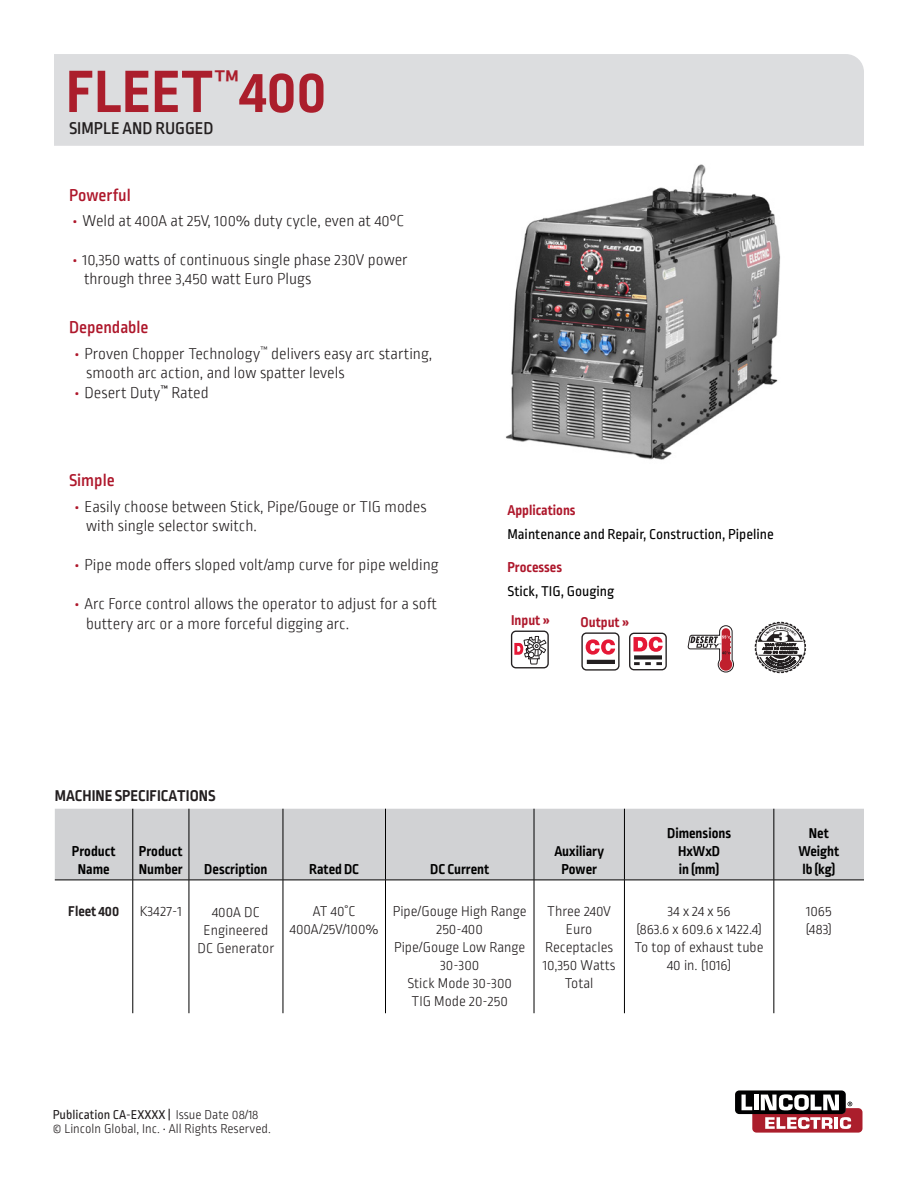
<style>
.page{position:relative;width:918px;height:1188px;background:#fff}
.page>*{position:absolute;margin:0;border:0;box-sizing:border-box;transform-origin:0 0}
.t1{font:700 63px "Ropa Sans Pro";color:#ab1e2c}
.t2{font:500 18px "Ropa Sans Pro";color:#ae172b}
.t3{font:500 18px "Ropa Sans Pro";color:#231f20}
.t4{font:300 16.5px/19.5px "Ropa Sans PTT";color:#231f20}
.t5{font:700 16.5px "Ropa Sans Pro";color:#231f20}
.t6{font:300 15px/18px "Ropa Sans Pro";color:#231f20;text-align:center}
.t7{font:700 15px/18px "Ropa Sans Pro";color:#000;text-align:center}
.t8{font:15px "Ropa Sans Pro";color:#000}
.t9{font:700 15px "Ropa Sans Pro";color:#ae172b}
.t10{font:700 15px "Ropa Sans Pro";color:#231f20}
.t11{font:300 13.5px/13.5px "Ropa Sans Pro";color:#231f20}
.s1{font-family:"Ropa Sans Pro";font-weight:800;color:#ae172b}
.s2{font-weight:400}
</style>
<div class="page">
<img style="left:505px;top:164px;width:275px;height:296px">
<div style="left:54px;top:54px;width:810px;height:92px;background:#dcdddf"></div>
<div style="left:735px;top:1090px;width:111px;height:24px;background:#000001;border-radius:4px"></div>
<svg style="left:742px;top:1094px;width:120px;height:39px"></svg>
<svg style="left:688px;top:626px;width:46px;height:46px"></svg>
<div style="left:629px;top:633px;width:38px;height:37px;border:1px solid #231f20;border-radius:4px"></div>
<svg style="left:634px;top:637px;width:29px;height:15px"></svg>
<div style="left:634px;top:655px;width:28px;height:5px;background:#231f20"></div>
<svg style="left:634px;top:662px;width:28px;height:3px"></svg>
<div style="left:511px;top:631px;width:38px;height:37px;border:1px solid #231f20;border-radius:4px"></div>
<svg style="left:514px;top:631px;width:33px;height:34px"></svg>
<div style="left:581px;top:632px;width:39px;height:39px;border:1px solid #231f20;border-radius:4px"></div>
<svg style="left:586px;top:639px;width:29px;height:16px"></svg>
<hr style="left:587px;top:660px;width:28px;height:4px;background:#231f20">
<div style="left:55px;top:809px;width:809px;height:71px;background:#d1d2d4"></div>
<hr style="left:133px;top:809px;width:1px;height:71px;background:#000">
<hr style="left:189px;top:809px;width:1px;height:71px;background:#000">
<hr style="left:283px;top:809px;width:1px;height:71px;background:#000">
<hr style="left:385px;top:809px;width:1px;height:71px;background:#000">
<hr style="left:534px;top:809px;width:1px;height:71px;background:#000">
<hr style="left:624px;top:809px;width:1px;height:71px;background:#000">
<hr style="left:774px;top:809px;width:1px;height:71px;background:#000">
<hr style="left:55px;top:880px;width:78px;height:1px;background:#000">
<hr style="left:133px;top:880px;width:56px;height:1px;background:#000">
<hr style="left:133px;top:880px;width:1px;height:133px;background:#000">
<hr style="left:189px;top:880px;width:94px;height:1px;background:#000">
<hr style="left:189px;top:880px;width:1px;height:133px;background:#000">
<hr style="left:283px;top:880px;width:103px;height:1px;background:#000">
<hr style="left:283px;top:880px;width:1px;height:133px;background:#000">
<hr style="left:386px;top:880px;width:148px;height:1px;background:#000">
<hr style="left:385px;top:880px;width:1px;height:133px;background:#000">
<hr style="left:534px;top:880px;width:90px;height:1px;background:#000">
<hr style="left:534px;top:880px;width:1px;height:133px;background:#000">
<hr style="left:624px;top:880px;width:150px;height:1px;background:#000">
<hr style="left:624px;top:880px;width:1px;height:133px;background:#000">
<hr style="left:774px;top:880px;width:90px;height:1px;background:#000">
<hr style="left:774px;top:880px;width:1px;height:133px;background:#000">
<svg style="left:755px;top:622px;width:51px;height:51px"></svg>
<h1 class="t1" style="left:66px;top:56px;width:262px">FLEET<sup>™</sup>400</h1>
<p class="t3" style="left:69px;top:118px;width:146px">SIMPLE AND RUGGED</p>
<p class="t2" style="left:69px;top:185px;width:63px">Powerful</p>
<p class="t4" style="left:73px;top:212px;width:332px"><span class="s1">•</span> Weld at 400A at 25V, 100% duty cycle, even at 40°C</p>
<p class="t4" style="left:84px;top:251px;width:325px;text-indent:-11px"><span class="s1">•</span> 10,350 watts of continuous single phase 230V power through three 3,450 watt Euro Plugs</p>
<p class="t2" style="left:69px;top:317px;width:81px">Dependable</p>
<p class="t4" style="left:86px;top:345px;width:348px;text-indent:-11px"><span class="s1">•</span> Proven Chopper Technology<sup>™</sup> delivers easy arc starting, smooth arc action, and low spatter levels</p>
<p class="t4" style="left:75px;top:384px;width:135px"><span class="s1">•</span> Desert Duty<sup>™</sup> Rated</p>
<p class="t2" style="left:69px;top:470px;width:47px">Simple</p>
<p class="t4" style="left:86px;top:497px;width:342px;text-indent:-11px"><span class="s1">•</span> Easily choose between Stick, Pipe/Gouge or TIG modes with single selector switch.</p>
<p class="t4" style="left:75px;top:556px;width:365px"><span class="s1">•</span> Pipe mode offers sloped volt/amp curve for pipe welding</p>
<p class="t4" style="left:86px;top:595px;width:353px;text-indent:-11px"><span class="s1">•</span> Arc Force control allows the operator to adjust for a soft buttery arc or a more forceful digging arc.</p>
<p class="t9" style="left:507px;top:502px;width:70px">Applications</p>
<p class="t8" style="left:507px;top:526px;width:268px">Maintenance and Repair, Construction, Pipeline</p>
<p class="t9" style="left:507px;top:559px;width:56px">Processes</p>
<p class="t8" style="left:507px;top:583px;width:108px">Stick, TIG, Gouging</p>
<p class="t9" style="left:511px;top:611px;width:40px">Input »</p>
<p class="t9" style="left:581px;top:613px;width:50px">Output »</p>
<p class="t5" style="left:55px;top:787px;width:162px">MACHINE SPECIFICATIONS</p>
<p class="t7" style="left:72px;top:843px;width:45px">Product<br>Name</p>
<p class="t7" style="left:139px;top:843px;width:45px;text-align:left">Product<br>Number</p>
<p class="t7" style="left:204px;top:861px;width:65px">Description</p>
<p class="t7" style="left:309px;top:861px;width:51px">Rated DC</p>
<p class="t7" style="left:430px;top:861px;width:61px">DC Current</p>
<p class="t7" style="left:554px;top:843px;width:51px">Auxiliary<br>Power</p>
<p class="t7" style="left:667px;top:825px;width:65px">Dimensions<br>HxWxD<br>in (mm)</p>
<p class="t7" style="left:798px;top:825px;width:42px">Net<br>Weight lb (kg)</p>
<p class="t10" style="left:68px;top:903px;width:52px">Fleet 400</p>
<p class="t6" style="left:140px;top:903px;width:43px">K3427-1</p>
<p class="t6" style="left:197px;top:904px;width:78px">400A DC<br>Engineered<br>DC Generator</p>
<p class="t6" style="left:290px;top:903px;width:90px">AT 40˚C<br>400A/25V/100%</p>
<p class="t6" style="left:393px;top:903px;width:136px">Pipe/Gouge High Range<br>250-400<br>Pipe/Gouge Low Range<br>30-300<br>Stick Mode 30-300<br>TIG Mode 20-250</p>
<p class="t6" style="left:543px;top:903px;width:74px">Three 240V<br>Euro<br>Receptacles<br>10,350 Watts<br>Total</p>
<p class="t6" style="left:635px;top:903px;width:130px">34 x 24 x 56<br>(863.6 x 609.6 x 1422.4)<br>To top of exhaust tube<br>40 in. (1016)</p>
<p class="t6" style="left:806px;top:903px;width:28px;text-align:left">1065 (483)</p>
<p class="t11" style="left:53px;top:1109px;width:220px"><span class="s2">Publication CA-EXXXX |</span> Issue Date 08/18<br>© Lincoln Global, Inc. • All Rights Reserved.</p>
</div>
